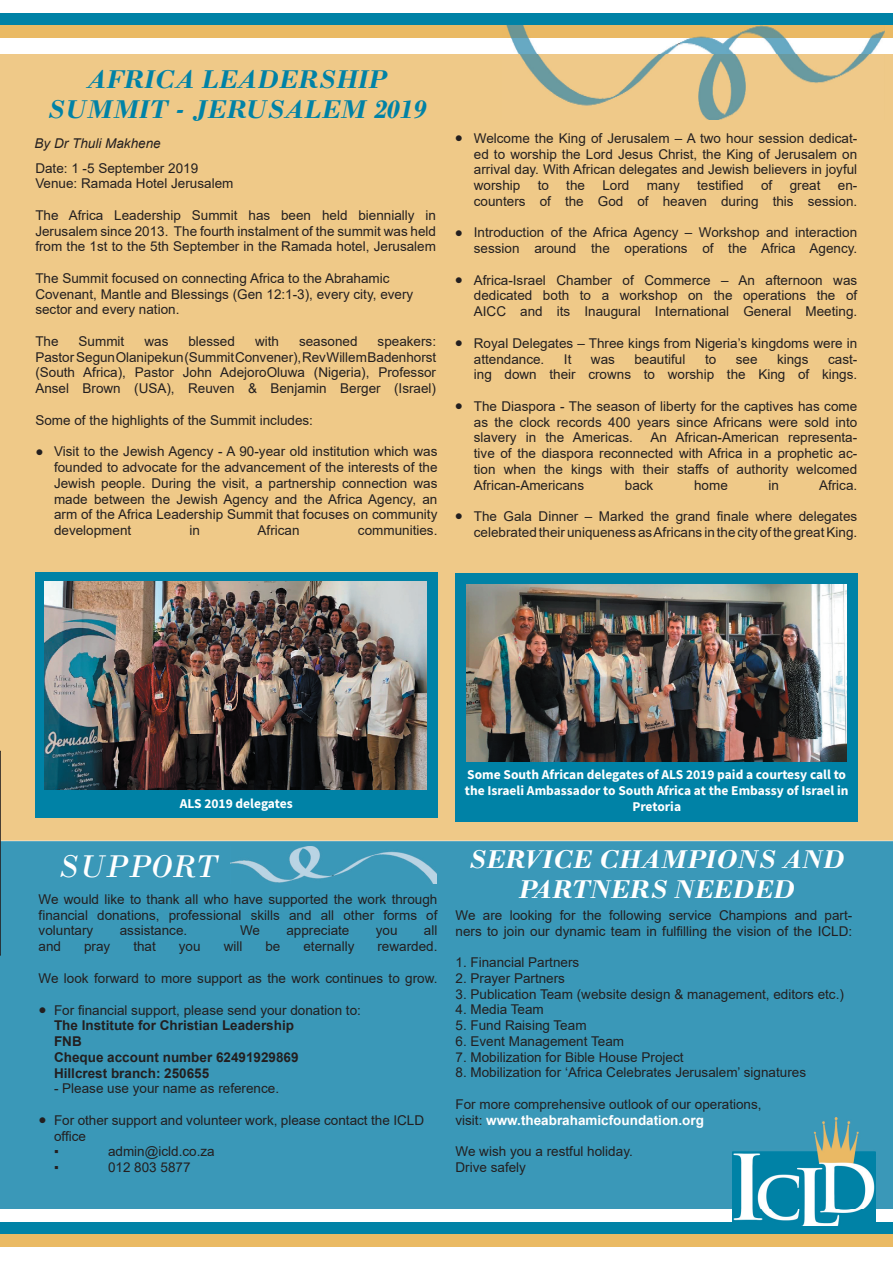
<style>
.page{position:relative;width:893px;height:1263px;background:#fff}
.page>*{position:absolute;margin:0;border:0;box-sizing:border-box;transform-origin:0 0}
.t1{font:italic 33px "Bodoni";color:#fff}
.t2{font:italic 700 27px/30px "Bodoni";color:#0082a6;text-align:center}
.t3{font:italic 700 27px/30px "Bodoni";color:#fff;text-align:center}
.t4{font:13.5px/15.8px "Arial";color:#231f20}
.t5{font:700 13.5px/15.8px "Source Sans Pro";color:#fff;text-align:center}
.t6{font:700 13.5px/15.8px "Arial";color:#231f20}
.t7{font:italic 13.5px "Arial";color:#231f20}
.s1{font-weight:700;color:#fff}
</style>
<div class="page">
<div style="left:0;top:13px;width:893px;height:13px;background:#0082a6"></div>
<div style="left:0;top:25px;width:893px;height:13px;background:#eaba64"></div>
<div style="left:0;top:1222px;width:893px;height:13px;background:#0082a6"></div>
<div style="left:0;top:1234px;width:893px;height:13px;background:#eaba64"></div>
<div style="left:0;top:54px;width:893px;height:787px;background:#efc988"></div>
<div style="left:35px;top:572px;width:402px;height:246px;background:#0082a6"></div>
<img style="left:44px;top:582px;width:383px;height:208px">
<div style="left:456px;top:574px;width:402px;height:248px;background:#0082a6"></div>
<img style="left:467px;top:584px;width:379px;height:178px">
<img style="left:502px;top:25px;width:383px;height:95px">
<div style="left:0;top:841px;width:893px;height:368px;background:#3a98b8"></div>
<img style="left:230px;top:846px;width:207px;height:38px">
<img style="left:732px;top:1117px;width:144px;height:108px">
<svg style="left:0;top:750px;width:1px;height:206px"></svg>
<h2 class="t2" style="left:47px;top:64px;width:380px">AFRICA LEADERSHIP<br>SUMMIT - JERUSALEM 2019</h2>
<p class="t7" style="left:35px;top:135px;width:128px">By Dr Thuli Makhene</p>
<p class="t4" style="left:35px;top:160px;width:200px">Date: 1 -5 September 2019<br>Venue: Ramada Hotel Jerusalem</p>
<p class="t4" style="left:35px;top:207px;width:402px;text-align:justify">The Africa Leadership Summit has been held biennially in Jerusalem since 2013. The fourth instalment of the summit was held from the 1st to the 5th September in the Ramada hotel, Jerusalem</p>
<p class="t4" style="left:35px;top:270px;width:379px">The Summit focused on connecting Africa to the Abrahamic<br>Covenant, Mantle and Blessings (Gen 12:1-3), every city, every sector and every nation.</p>
<p class="t4" style="left:35px;top:333px;width:25px">The</p>
<p class="t4" style="left:79px;top:333px;width:47px">Summit</p>
<p class="t4" style="left:144px;top:333px;width:26px">was</p>
<p class="t4" style="left:188px;top:333px;width:48px">blessed</p>
<p class="t4" style="left:255px;top:333px;width:26px">with</p>
<p class="t4" style="left:299px;top:333px;width:60px">seasoned</p>
<p class="t4" style="left:35px;top:333px;width:402px;text-align:justify;text-indent:342px">speakers:<br>Pastor Segun Olanipekun (Summit Convener), Rev Willem Badenhorst (South Africa), Pastor John AdejoroOluwa (Nigeria), Professor Ansel Brown (USA), Reuven &amp; Benjamin Berger (Israel)</p>
<p class="t4" style="left:35px;top:412px;width:279px">Some of the highlights of the Summit includes:</p>
<p class="t4" style="left:54px;top:443px;width:385px;text-align:justify;text-indent:-19px">● Visit to the Jewish Agency - A 90-year old institution which was founded to advocate for the advancement of the interests of the Jewish people. During the visit, a partnership connection was made between the Jewish Agency and the Africa Agency, an arm of the Africa Leadership Summit that focuses on community development</p>
<p class="t4" style="left:190px;top:522px;width:12px">in</p>
<p class="t4" style="left:258px;top:522px;width:44px">African</p>
<p class="t4" style="left:358px;top:522px;width:81px">communities.</p>
<p class="t4" style="left:455px;top:130px;width:10px">●</p>
<p class="t4" style="left:455px;top:224px;width:10px">●</p>
<p class="t4" style="left:455px;top:271px;width:10px">●</p>
<p class="t4" style="left:455px;top:334px;width:10px">●</p>
<p class="t4" style="left:455px;top:397px;width:10px">●</p>
<p class="t4" style="left:455px;top:508px;width:10px">●</p>
<p class="t4" style="left:474px;top:130px;width:385px;text-align:justify">Welcome the King of Jerusalem – A two hour session dedicat&shy;ed to worship the Lord Jesus Christ, the King of Jerusalem on arrival day. With African delegates and Jewish believers in joyful worship</p>
<p class="t4" style="left:538px;top:178px;width:13px">to</p>
<p class="t4" style="left:566px;top:178px;width:20px">the</p>
<p class="t4" style="left:602px;top:178px;width:29px">Lord</p>
<p class="t4" style="left:647px;top:178px;width:35px">many</p>
<p class="t4" style="left:697px;top:178px;width:48px">testified</p>
<p class="t4" style="left:761px;top:178px;width:13px">of</p>
<p class="t4" style="left:790px;top:178px;width:32px">great</p>
<p class="t4" style="left:474px;top:178px;width:385px;text-align:right">en-<br>counters of the God of heaven during this session.</p>
<p class="t4" style="left:474px;top:225px;width:385px">Introduction of the Africa Agency – Workshop and interaction session around the operations of the Africa Agency.</p>
<p class="t4" style="left:474px;top:272px;width:385px;text-align:justify">Africa-Israel Chamber of Commerce – An afternoon was dedicated both to a workshop on the operations the of AICC and its Inaugural International General Meeting.</p>
<p class="t4" style="left:474px;top:335px;width:385px">Royal Delegates – Three kings from Nigeria’s kingdoms were in attendance.</p>
<p class="t4" style="left:564px;top:351px;width:9px">It</p>
<p class="t4" style="left:591px;top:351px;width:26px">was</p>
<p class="t4" style="left:634px;top:351px;width:53px">beautiful</p>
<p class="t4" style="left:705px;top:351px;width:13px">to</p>
<p class="t4" style="left:736px;top:351px;width:23px">see</p>
<p class="t4" style="left:777px;top:351px;width:33px">kings</p>
<p class="t4" style="left:474px;top:351px;width:385px;text-align:right">cast-<br>ing down their crowns to worship the King of kings.</p>
<p class="t4" style="left:474px;top:398px;width:385px;text-align:justify">The Diaspora - The season of liberty for the captives has come as the clock records 400 years since Africans were sold into slavery in the Americas.</p>
<p class="t4" style="left:474px;top:430px;width:385px;text-align:justify;text-indent:177px">An African-American representa&shy;tive of the diaspora reconnected with Africa in a prophetic ac&shy;tion when the kings with their staffs of authority welcomed African-Americans</p>
<p class="t4" style="left:625px;top:477px;width:30px">back</p>
<p class="t4" style="left:694px;top:477px;width:35px">home</p>
<p class="t4" style="left:769px;top:477px;width:12px">in</p>
<p class="t4" style="left:819px;top:477px;width:40px">Africa.</p>
<p class="t4" style="left:474px;top:508px;width:385px">The Gala Dinner – Marked the grand finale where delegates celebrated their uniqueness as Africans in the city of the great King.</p>
<p class="t5" style="left:180px;top:796px;width:114px">ALS 2019 delegates</p>
<h1 class="t1" style="left:59px;top:846px;width:160px">SUPPORT</h1>
<p class="t4" style="left:39px;top:891px;width:400px;text-align:justify">We would like to thank all who have supported the work through financial donations, professional skills and all other forms of voluntary</p>
<p class="t4" style="left:120px;top:923px;width:69px">assistance.</p>
<p class="t4" style="left:240px;top:923px;width:22px">We</p>
<p class="t4" style="left:286px;top:923px;width:65px">appreciate</p>
<p class="t4" style="left:376px;top:923px;width:23px">you</p>
<p class="t4" style="left:424px;top:923px;width:15px">all</p>
<p class="t4" style="left:39px;top:938px;width:24px">and</p>
<p class="t4" style="left:84px;top:938px;width:28px">pray</p>
<p class="t4" style="left:133px;top:938px;width:24px">that</p>
<p class="t4" style="left:179px;top:938px;width:23px">you</p>
<p class="t4" style="left:224px;top:938px;width:20px">will</p>
<p class="t4" style="left:265px;top:938px;width:17px">be</p>
<p class="t4" style="left:303px;top:938px;width:53px">eternally</p>
<p class="t4" style="left:377px;top:938px;width:62px">rewarded.</p>
<p class="t4" style="left:39px;top:970px;width:400px">We look forward to more support as the work continues to grow.</p>
<p class="t4" style="left:39px;top:1001px;width:10px">●</p>
<p class="t4" style="left:54px;top:1002px;width:308px">For financial support, please send your donation to:</p>
<p class="t6" style="left:54px;top:1018px;width:246px">The Institute for Christian Leadership<br>FNB<br>Cheque account number 62491929869<br>Hillcrest branch: 250655</p>
<p class="t4" style="left:54px;top:1081px;width:227px">- Please use your name as reference.</p>
<p class="t4" style="left:54px;top:1112px;width:372px">For other support and volunteer work, please contact the ICLD office<br>▪</p>
<p class="t4" style="left:39px;top:1112px;width:10px">●</p>
<p class="t4" style="left:108px;top:1144px;width:108px">admin@icld.co.za</p>
<p class="t4" style="left:54px;top:1159px;width:6px">▪</p>
<p class="t4" style="left:108px;top:1159px;width:84px">012 803 5877</p>
<p class="t5" style="left:465px;top:766px;width:385px">Some South African delegates of ALS 2019 paid a courtesy call to the Israeli Ambassador to South Africa at the Embassy of Israel in<br>Pretoria</p>
<h2 class="t3" style="left:469px;top:844px;width:377px">SERVICE CHAMPIONS AND<br>PARTNERS NEEDED</h2>
<p class="t4" style="left:455px;top:907px;width:398px">We are looking for the following service Champions and part&shy;ners to join our dynamic team in fulfilling the vision of the ICLD:</p>
<p class="t4" style="left:455px;top:954px;width:125px">1. Financial Partners</p>
<p class="t4" style="left:455px;top:970px;width:111px">2. Prayer Partners</p>
<p class="t4" style="left:455px;top:986px;width:390px">3. Publication Team (website design &amp; management, editors etc.)</p>
<p class="t4" style="left:455px;top:1002px;width:90px">4. Media Team</p>
<p class="t4" style="left:455px;top:1017px;width:133px">5. Fund Raising Team</p>
<p class="t4" style="left:455px;top:1033px;width:170px">6. Event Management Team</p>
<p class="t4" style="left:455px;top:1049px;width:230px">7. Mobilization for Bible House Project</p>
<p class="t4" style="left:455px;top:1065px;width:352px">8. Mobilization for ‘Africa Celebrates Jerusalem’ signatures</p>
<p class="t4" style="left:455px;top:1096px;width:308px">For more comprehensive outlook of our operations, visit: <span class="s1">www.theabrahamicfoundation.org</span></p>
<p class="t4" style="left:455px;top:1143px;width:179px">We wish you a restful holiday.<br>Drive safely</p>
</div>
